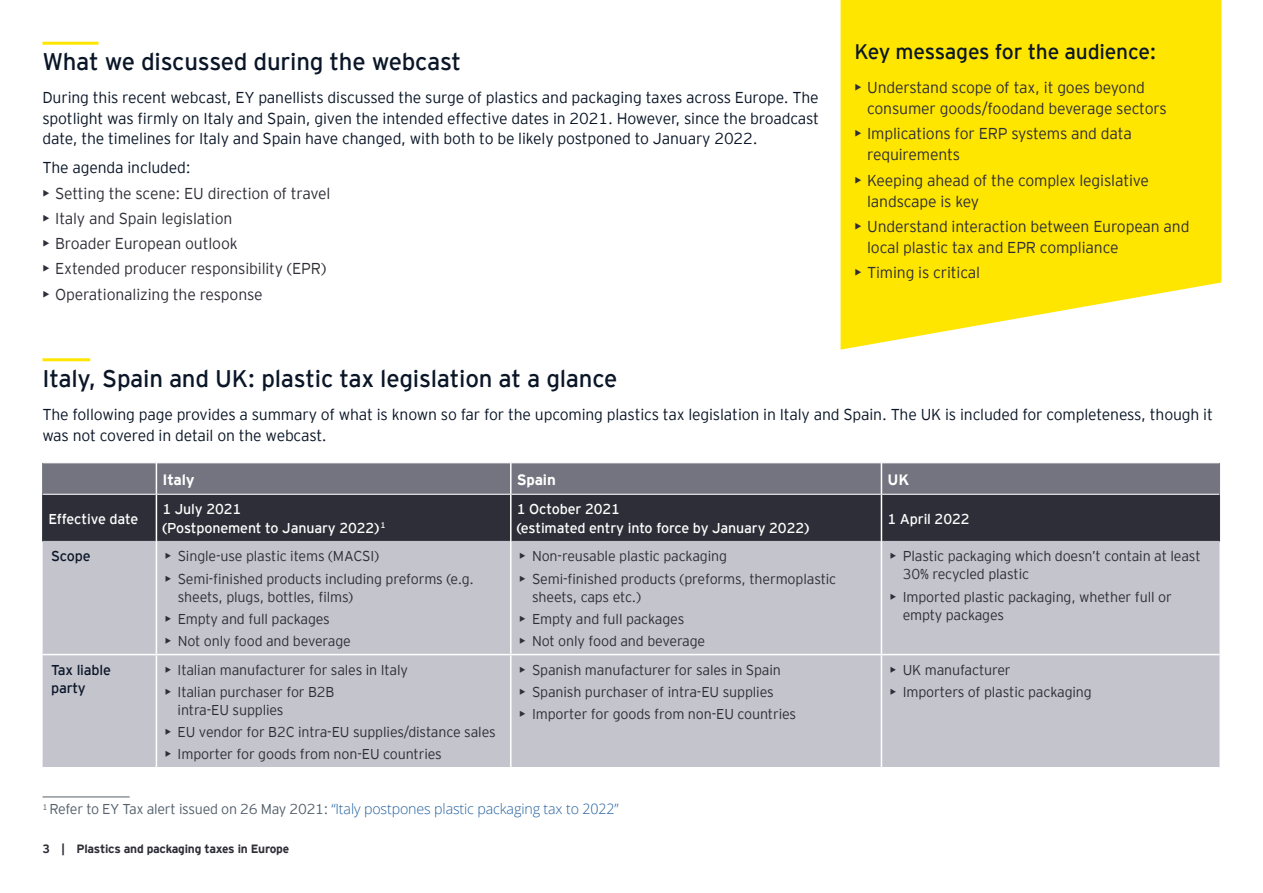
<style>
.page{position:relative;width:1263px;height:893px;background:#fff}
.page>*{position:absolute;margin:0;border:0;box-sizing:border-box;transform-origin:0 0}
.t1{font:24px "EY Interstate";letter-spacing:-.01em;color:#0a1627}
.t2{font:21px "EY Interstate";letter-spacing:-.01em;color:#0a1627}
.t3{font:300 15.75px/20.4px "EY Interstate";letter-spacing:-.01em;color:#0a1627;text-align:justify}
.t4{font:300 15.75px/21px "EY Interstate";letter-spacing:-.01em;color:#2e2e38}
.t5{font:700 15px "EY Interstate";letter-spacing:-.01em;color:#fff}
.t6{font:300 14.25px/18px "EY Interstate";letter-spacing:-.01em;color:#2e2e38}
.t7{font:14.25px/18.8px "EY Interstate";letter-spacing:-.01em;color:#fff}
.t8{font:300 14.25px "Open Sans";letter-spacing:-.01em;color:#215e9e}
.t9{font:14.25px/18px "EY Interstate";letter-spacing:-.01em;color:#0a1627}
.t10{font:700 12px "EY Interstate";letter-spacing:-.02em;color:#2e2e38}
.s1{font-weight:400}
.s2{font-family:"EY Interstate";color:#54606b}
</style>
<div class="page">
<hr style="left:42px;top:42px;width:57px;height:3px;background:#ffe600">
<hr style="left:42px;top:358px;width:48px;height:3px;background:#ffe600">
<svg style="left:840px;top:0;width:381px;height:350px;background:#ffe819"></svg>
<hr style="left:43px;top:796px;width:87px;height:1px;background:#54606b">
<div style="left:43px;top:464px;width:1176px;height:30px;background:#747480"></div>
<div style="left:43px;top:495px;width:1176px;height:46px;background:#2e2e38"></div>
<div style="left:43px;top:542px;width:1176px;height:225px;background:#c4c4cd"></div>
<hr style="left:42px;top:541px;width:114px;height:1px;background:#c4c4cd">
<hr style="left:157px;top:541px;width:353px;height:1px;background:#c4c4cd">
<hr style="left:511px;top:541px;width:370px;height:1px;background:#c4c4cd">
<hr style="left:882px;top:541px;width:338px;height:1px;background:#c4c4cd">
<hr style="left:156px;top:494px;width:1px;height:47px;background:#fff">
<hr style="left:510px;top:494px;width:1px;height:47px;background:#fff">
<hr style="left:881px;top:494px;width:1px;height:47px;background:#fff">
<hr style="left:156px;top:541px;width:1px;height:113px;background:#fff">
<hr style="left:510px;top:541px;width:1px;height:113px;background:#fff">
<hr style="left:881px;top:541px;width:1px;height:113px;background:#fff">
<hr style="left:156px;top:655px;width:1px;height:112px;background:#fff">
<hr style="left:510px;top:655px;width:1px;height:112px;background:#fff">
<hr style="left:881px;top:655px;width:1px;height:112px;background:#fff">
<hr style="left:156px;top:463px;width:1px;height:31px;background:#fff">
<hr style="left:510px;top:463px;width:1px;height:31px;background:#fff">
<hr style="left:881px;top:463px;width:1px;height:31px;background:#fff">
<hr style="left:43px;top:654px;width:113px;height:1px;background:#fff">
<hr style="left:156px;top:654px;width:355px;height:1px;background:#fff">
<hr style="left:511px;top:654px;width:370px;height:1px;background:#fff">
<hr style="left:881px;top:654px;width:338px;height:1px;background:#fff">
<hr style="left:42px;top:494px;width:1px;height:47px;background:#2e2e38">
<hr style="left:1219px;top:494px;width:1px;height:47px;background:#2e2e38">
<hr style="left:42px;top:463px;width:1px;height:31px;background:#747480">
<hr style="left:1219px;top:463px;width:1px;height:31px;background:#747480">
<h1 class="t1" style="left:42px;top:45px;width:420px">What we discussed during the webcast</h1>
<p class="t3" style="left:42px;top:87px;width:778px">During this recent webcast, EY panellists discussed the surge of plastics and packaging taxes across Europe. The spotlight was firmly on Italy and Spain, given the intended effective dates in 2021. However, since the broadcast date, the timelines for Italy and Spain have changed, with both to be likely postponed to January 2022.</p>
<p class="t3" style="left:42px;top:157px;width:150px">The agenda included:</p>
<p class="t4" style="left:42px;top:182px;width:290px"><span class="s1">•</span> Setting the scene: EU direction of travel</p>
<p class="t4" style="left:42px;top:207px;width:192px"><span class="s1">•</span> Italy and Spain legislation</p>
<p class="t4" style="left:42px;top:232px;width:197px"><span class="s1">•</span> Broader European outlook</p>
<p class="t4" style="left:42px;top:257px;width:285px"><span class="s1">•</span> Extended producer responsibility (EPR)</p>
<p class="t4" style="left:42px;top:283px;width:222px"><span class="s1">•</span> Operationalizing the response</p>
<h2 class="t2" style="left:854px;top:37px;width:303px">Key messages for the audience:</h2>
<p class="t4" style="left:867px;top:76px;width:301px;text-indent:-13px"><span class="s1">•</span> Understand scope of tax, it goes beyond consumer goods/foodand beverage sectors</p>
<p class="t4" style="left:867px;top:122px;width:266px;text-indent:-13px"><span class="s1">•</span> Implications for ERP systems and data requirements</p>
<p class="t4" style="left:867px;top:169px;width:283px;text-indent:-13px"><span class="s1">•</span> Keeping ahead of the complex legislative landscape is key</p>
<p class="t4" style="left:867px;top:215px;width:324px;text-indent:-13px"><span class="s1">•</span> Understand interaction between European and local plastic tax and EPR compliance</p>
<p class="t4" style="left:854px;top:261px;width:127px"><span class="s1">•</span> Timing is critical</p>
<h1 class="t1" style="left:42px;top:361px;width:576px">Italy, Spain and UK: plastic tax legislation at a glance</h1>
<p class="t3" style="left:42px;top:403px;width:1172px">The following page provides a summary of what is known so far for the upcoming plastics tax legislation in Italy and Spain. The UK is included for completeness, though it was not covered in detail on the webcast.</p>
<p class="t5" style="left:162px;top:468px;width:34px">Italy</p>
<p class="t5" style="left:517px;top:468px;width:40px">Spain</p>
<p class="t5" style="left:887px;top:468px;width:23px">UK</p>
<p class="t7" style="left:49px;top:508px;width:91px">Effective date</p>
<p class="t7" style="left:162px;top:499px;width:225px">1 July 2021<br>(Postponement to January 2022) <sup>1</sup></p>
<p class="t7" style="left:517px;top:499px;width:294px">1 October 2021<br>(estimated entry into force by January 2022)</p>
<p class="t7" style="left:887px;top:508px;width:84px">1 April 2022</p>
<p class="t9" style="left:51px;top:546px;width:41px">Scope</p>
<p class="t6" style="left:165px;top:546px;width:216px"><span class="s1">•</span> Single-use plastic items (MACSI)</p>
<p class="t6" style="left:178px;top:569px;width:298px;text-indent:-13px"><span class="s1">•</span> Semi-finished products including preforms (e.g. sheets, plugs, bottles, films)</p>
<p class="t6" style="left:165px;top:609px;width:167px"><span class="s1">•</span> Empty and full packages</p>
<p class="t6" style="left:165px;top:631px;width:187px"><span class="s1">•</span> Not only food and beverage</p>
<p class="t6" style="left:519px;top:546px;width:209px"><span class="s1">•</span> Non-reusable plastic packaging</p>
<p class="t6" style="left:532px;top:569px;width:306px;text-indent:-13px"><span class="s1">•</span> Semi-finished products (preforms, thermoplastic sheets, caps etc.)</p>
<p class="t6" style="left:519px;top:609px;width:167px"><span class="s1">•</span> Empty and full packages</p>
<p class="t6" style="left:519px;top:631px;width:187px"><span class="s1">•</span> Not only food and beverage</p>
<p class="t6" style="left:903px;top:546px;width:299px;text-indent:-13px"><span class="s1">•</span> Plastic packaging which doesn’t contain at least<br>30% recycled plastic</p>
<p class="t6" style="left:903px;top:587px;width:271px;text-indent:-13px"><span class="s1">•</span> Imported plastic packaging, whether full or empty packages</p>
<p class="t9" style="left:51px;top:660px;width:62px">Tax liable party</p>
<p class="t6" style="left:165px;top:660px;width:245px"><span class="s1">•</span> Italian manufacturer for sales in Italy</p>
<p class="t6" style="left:178px;top:682px;width:158px;text-indent:-13px"><span class="s1">•</span> Italian purchaser for B2B intra-EU supplies</p>
<p class="t6" style="left:165px;top:722px;width:332px"><span class="s1">•</span> EU vendor for B2C intra-EU supplies/distance sales</p>
<p class="t6" style="left:165px;top:744px;width:278px"><span class="s1">•</span> Importer for goods from non-EU countries</p>
<p class="t6" style="left:519px;top:660px;width:263px"><span class="s1">•</span> Spanish manufacturer for sales in Spain</p>
<p class="t6" style="left:519px;top:682px;width:256px"><span class="s1">•</span> Spanish purchaser of intra-EU supplies</p>
<p class="t6" style="left:519px;top:704px;width:278px"><span class="s1">•</span> Importer for goods from non-EU countries</p>
<p class="t8" style="left:43px;top:799px;width:578px"><sup>1</sup> <span class="s2">Refer to EY Tax alert issued on 26 May 2021:</span> “Italy postpones plastic packaging tax to 2022”</p>
<p class="t10" style="left:43px;top:840px;width:248px">3 | Plastics and packaging taxes in Europe</p>
<p class="t6" style="left:890px;top:660px;width:122px"><span class="s1">•</span> UK manufacturer</p>
<p class="t6" style="left:890px;top:682px;width:203px"><span class="s1">•</span> Importers of plastic packaging</p>
</div>
